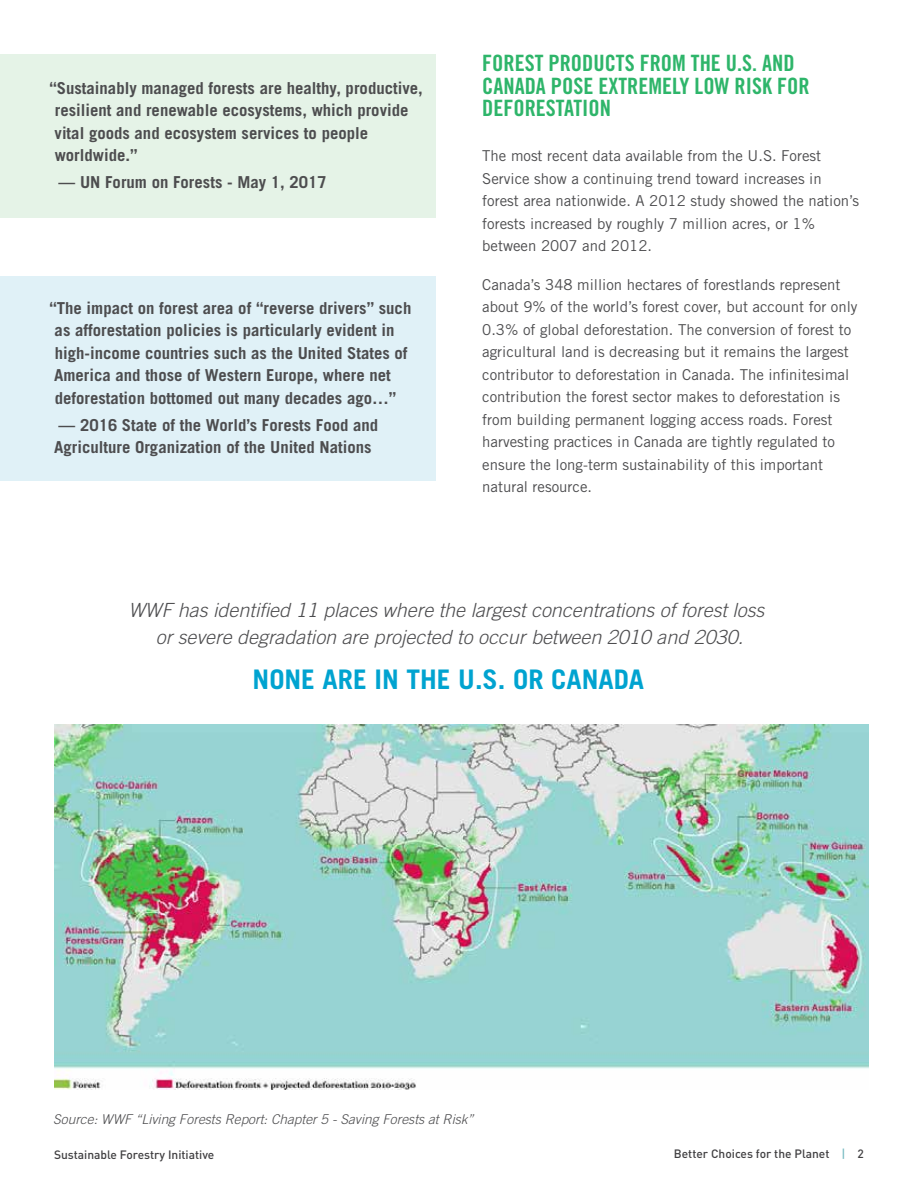
<style>
.page{position:relative;width:918px;height:1188px;background:#fff}
.page>*{position:absolute;margin:0;border:0;box-sizing:border-box;transform-origin:0 0}
.t1{font:700 27px "Trade Gothic";color:#00a3d0}
.t2{font:22.5px/22.5px "Trade Gothic Bold Cond Twenty";color:#2eb56a}
.t3{font:italic 300 19.5px/27px "Trade Gothic";color:#4d4d4f;text-align:center}
.t4{font:700 16.5px/22.5px "Trade Gothic";color:#4d4d4f}
.t5{font:15px/22.5px "Trade Gothic";color:#4d4d4f}
.t6{font:italic 300 13.5px "Trade Gothic";color:#4d4d4f}
.t7{font:500 12px "DIN";color:#414042}
.s1{color:#78bbc2}
</style>
<div class="page">
<div style="left:0;top:54px;width:436px;height:163px;background:#e5f3e7"></div>
<div style="left:0;top:277px;width:436px;height:204px;background:#e0f1f7"></div>
<img style="left:54px;top:725px;width:815px;height:365px">
<p class="t4" style="left:55px;top:76px;width:370px;text-indent:-5px">“Sustainably managed forests are healthy, productive, resilient and renewable ecosystems, which provide vital goods and ecosystem services to people worldwide.”</p>
<p class="t4" style="left:59px;top:171px;width:270px">— UN Forum on Forests - May 1, 2017</p>
<p class="t4" style="left:49px;top:296px;width:364px">“The impact on forest area of “reverse drivers” such as afforestation policies is particularly evident in high-income countries such as the United States of America and those of Western Europe, where net deforestation bottomed out many decades ago…”</p>
<p class="t4" style="left:54px;top:413px;width:326px">— 2016 State of the World’s Forests Food and<br>Agriculture Organization of the United Nations</p>
<h2 class="t2" style="left:482px;top:52px;width:329px">FOREST PRODUCTS FROM THE U.S. AND<br>CANADA POSE EXTREMELY LOW RISK FOR<br>DEFORESTATION</h2>
<p class="t5" style="left:482px;top:144px;width:379px">The most recent data available from the U.S. Forest Service show a continuing trend toward increases in forest area nationwide. A 2012 study showed the nation’s forests increased by roughly 7 million acres, or 1% between 2007 and 2012.</p>
<p class="t5" style="left:482px;top:273px;width:377px">Canada’s 348 million hectares of forestlands represent about 9% of the world’s forest cover, but account for only 0.3% of global deforestation. The conversion of forest to agricultural land is decreasing but it remains the largest contributor to deforestation in Canada. The infinitesimal contribution the forest sector makes to deforestation is from building permanent logging access roads. Forest harvesting practices in Canada are tightly regulated to ensure the long-term sustainability of this important natural resource.</p>
<h3 class="t3" style="left:128px;top:596px;width:637px">WWF has identified 11 places where the largest concentrations of forest loss or severe degradation are projected to occur between 2010 and 2030.</h3>
<h1 class="t1" style="left:253px;top:663px;width:393px">NONE ARE IN THE U.S. OR CANADA</h1>
<p class="t6" style="left:53px;top:1111px;width:422px">Source: WWF “Living Forests Report: Chapter 5 - Saving Forests at Risk”</p>
<p class="t7" style="left:54px;top:1147px;width:162px">Sustainable Forestry Initiative</p>
<p class="t7" style="left:674px;top:1146px;width:192px">Better Choices for the Planet <span class="s1">|</span> 2</p>
</div>
